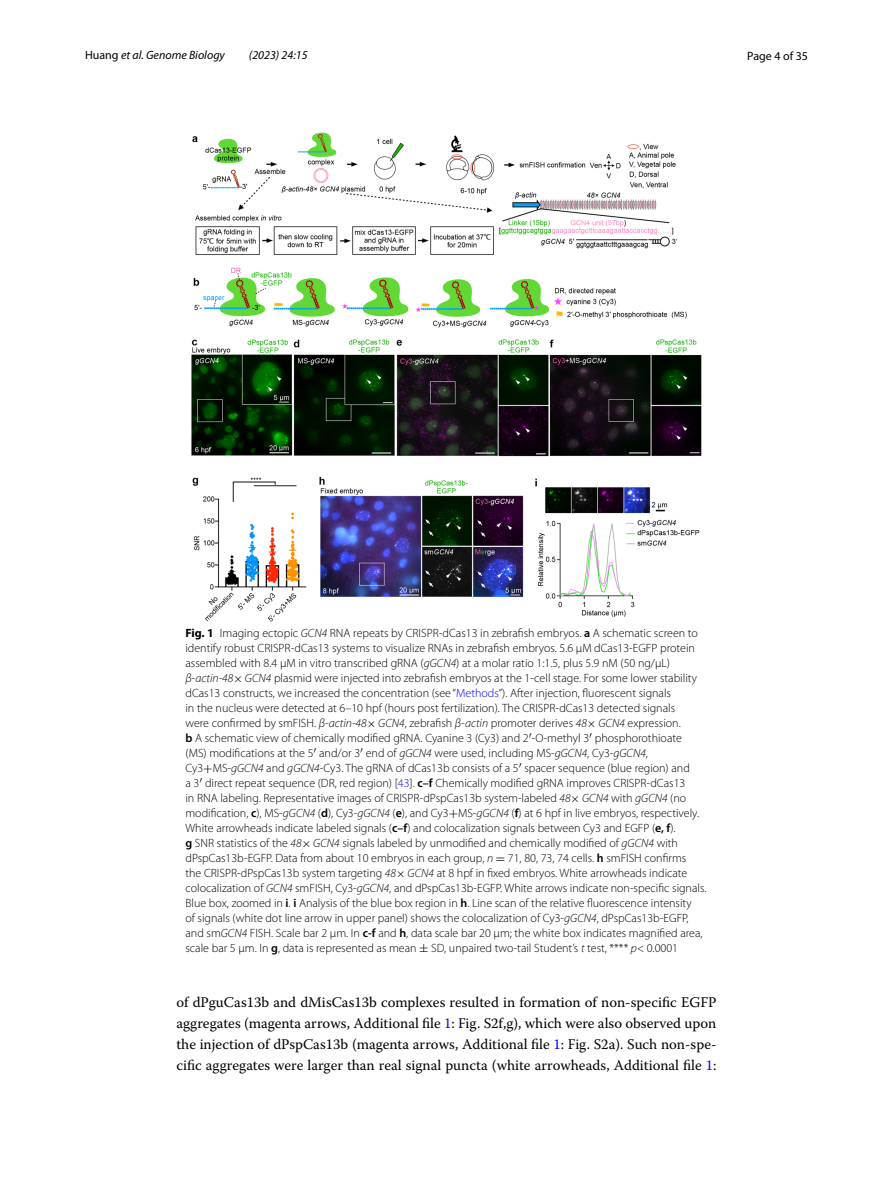
<style>
.page{position:relative;width:893px;height:1187px;background:#fff}
.page>*{position:absolute;margin:0;border:0;box-sizing:border-box;transform-origin:0 0}
.t1{font:14.7px/21.1px "Warnock Pro";color:#000;text-align:justify}
.t2{font:300 12px/15px "Myriad Pro";color:#000}
.t3{font:italic 12px "Myriad Pro";color:#000}
.t4{font:12px "Myriad Pro";color:#000}
.s1{font-style:normal}
.s2{font-weight:700}
.s3{font-style:italic}
.s4{font-weight:600}
.s5{font-family:"MTSY";font-weight:400}
.s6{color:#00f}
</style>
<div class="page">
<img style="left:191px;top:133px;width:511px;height:489px">
<p class="t3" style="left:85px;top:48px;width:141px"><span class="s1">Huang</span> et al. Genome Biology</p>
<p class="t3" style="left:249px;top:48px;width:60px">(2023) 24:15</p>
<p class="t4" style="left:747px;top:48px;width:62px">Page 4 of 35</p>
<p class="t2" style="left:185px;top:625px;width:522px"><span class="s2">Fig. 1</span> Imaging ectopic <span class="s3">GCN4</span> RNA repeats by CRISPR-dCas13 in zebrafish embryos. <span class="s4">a</span> A schematic screen to identify robust CRISPR-dCas13 systems to visualize RNAs in zebrafish embryos. 5.6 μM dCas13-EGFP protein assembled with 8.4 μM in vitro transcribed gRNA (<span class="s3">gGCN4</span>) at a molar ratio 1:1.5, plus 5.9 nM (50 ng/μL) <span class="s3">β-actin-48</span><span class="s5">×</span> <span class="s3">GCN4</span> plasmid were injected into zebrafish embryos at the 1-cell stage. For some lower stability dCas13 constructs, we increased the concentration (see “<span class="s6">Methods</span>”). After injection, fluorescent signals<br>in the nucleus were detected at 6–10 hpf (hours post fertilization). The CRISPR-dCas13 detected signals<br>were confirmed by smFISH. <span class="s3">β-actin-48</span><span class="s5">×</span> <span class="s3">GCN4</span>, zebrafish <span class="s3">β-actin</span> promoter derives <span class="s3">48</span><span class="s5">×</span> <span class="s3">GCN4</span> expression.<br><span class="s4">b</span> A schematic view of chemically modified gRNA. Cyanine 3 (Cy3) and 2 -O-methyl 3 phosphorothioate<br>(MS) modifications at the 5 and/or 3 end of <span class="s3">gGCN4</span> were used, including MS-<span class="s3">gGCN4</span>, Cy3-<span class="s3">gGCN4</span>, Cy3<span class="s5">+</span>MS-<span class="s3">gGCN4</span> and <span class="s3">gGCN4</span>-Cy3. The gRNA of dCas13b consists of a 5 spacer sequence (blue region) and<br>a 3 direct repeat sequence (DR, red region) [<span class="s6">43</span>]. <span class="s4">c–f</span> Chemically modified gRNA improves CRISPR-dCas13<br>in RNA labeling. Representative images of CRISPR-dPspCas13b system-labeled <span class="s3">48</span><span class="s5">×</span> <span class="s3">GCN4</span> with <span class="s3">gGCN4</span> (no modification, <span class="s4">c</span>), MS-<span class="s3">gGCN4</span> (<span class="s4">d</span>), Cy3-<span class="s3">gGCN4</span> (<span class="s4">e</span>), and Cy3<span class="s5">+</span>MS-<span class="s3">gGCN4</span> (<span class="s4">f</span>) at 6 hpf in live embryos, respectively.<br>White arrowheads indicate labeled signals (<span class="s4">c–f</span>) and colocalization signals between Cy3 and EGFP (<span class="s4">e, f</span>).<br><span class="s4">g</span> SNR statistics of the <span class="s3">48</span><span class="s5">×</span> <span class="s3">GCN4</span> signals labeled by unmodified and chemically modified of <span class="s3">gGCN4</span> with dPspCas13b-EGFP. Data from about 10 embryos in each group, <span class="s3">n</span> <span class="s5">=</span> 71, 80, 73, 74 cells. <span class="s4">h</span> smFISH confirms<br>the CRISPR-dPspCas13b system targeting <span class="s3">48</span><span class="s5">×</span> <span class="s3">GCN4</span> at 8 hpf in fixed embryos. White arrowheads indicate colocalization of <span class="s3">GCN4</span> smFISH, Cy3-<span class="s3">gGCN4</span>, and dPspCas13b-EGFP. White arrows indicate non-specific signals.<br>Blue box, zoomed in <span class="s4">i</span>. <span class="s4">i</span> Analysis of the blue box region in <span class="s4">h</span>. Line scan of the relative fluorescence intensity<br>of signals (white dot line arrow in upper panel) shows the colocalization of Cy3-<span class="s3">gGCN4</span>, dPspCas13b-EGFP, and sm<span class="s3">GCN4</span> FISH. Scale bar 2 μm. In <span class="s4">c-f</span> and <span class="s4">h</span>, data scale bar 20 μm; the white box indicates magnified area, scale bar 5 μm. In <span class="s4">g</span>, data is represented as mean <span class="s5">±</span> SD, unpaired two-tail Student’s <span class="s3">t</span> test, **** <span class="s3">p</span>&lt; 0.0001</p>
<p class="t1" style="left:176px;top:990px;width:542px">of dPguCas13b and dMisCas13b complexes resulted in formation of non-specific EGFP aggregates (magenta arrows, Additional file <span class="s6">1</span>: Fig. S2f,g), which were also observed upon the injection of dPspCas13b (magenta arrows, Additional file <span class="s6">1</span>: Fig. S2a). Such non-spe&shy;cific aggregates were larger than real signal puncta (white arrowheads, Additional file <span class="s6">1</span>:</p>
</div>
